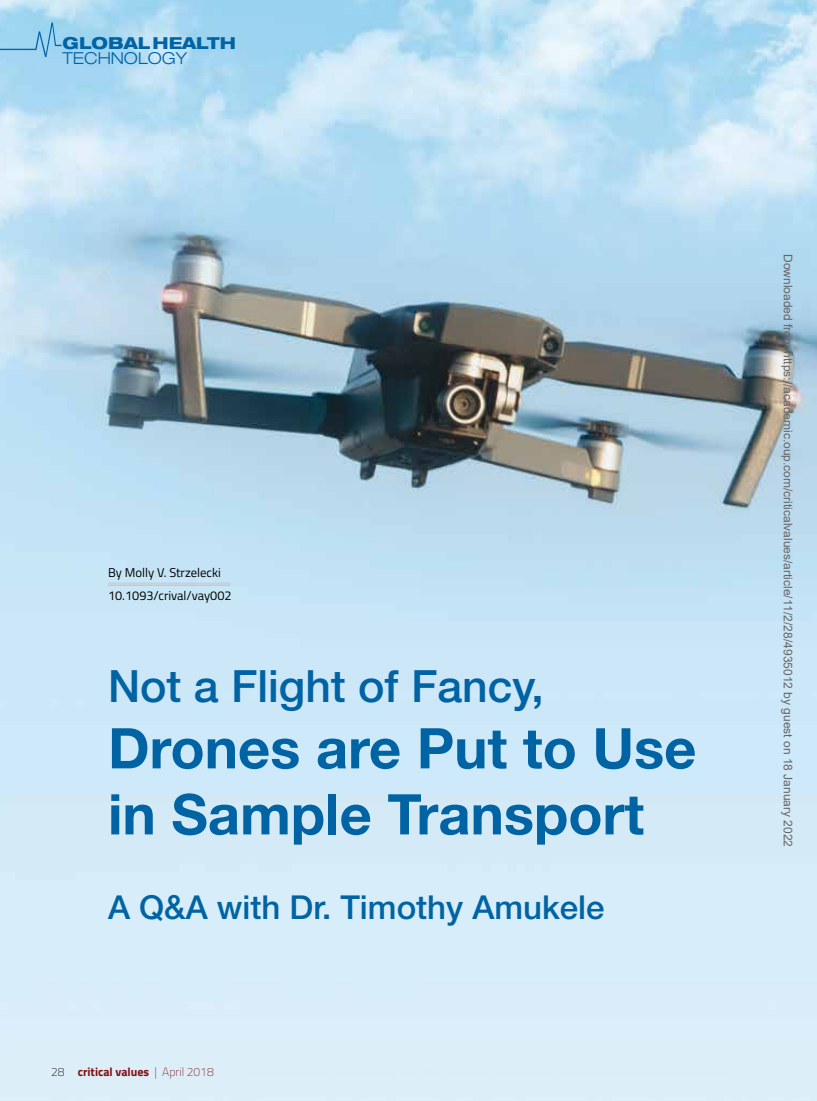
<style>
.page{position:relative;width:817px;height:1101px;background:#fff}
.page>*{position:absolute;margin:0;border:0;box-sizing:border-box;transform-origin:0 0}
.t1{font:700 56.1px/66px "Helvetica Neue LT Std";color:#0063a4}
.t2{font:500 44.55px "Helvetica Neue LT Std";color:#0063a4}
.t3{font:500 33px "Helvetica Neue LT Std";color:#0063a4}
.t4{font:26.25px "Titillium";color:#0063a4}
.t5{font:800 expanded 16.5px "Helvetica Neue LT Std";color:#0063a4}
.t6{font:300 expanded 16.5px "Helvetica Neue LT Std";color:#0063a4}
.t7{font:12.75px/23.2px "Titillium";color:#000}
.t8{font:12px "Arial";color:#666}
.t9{font:700 12px "Titillium";color:#820e12}
.s1{font-weight:100;color:#000}
.s2{font-weight:100}
</style>
<div class="page">
<img style="left:0;top:0;width:817px;height:1100px">
<hr style="left:108px;top:584px;width:122px;height:2px;background:#c6c7c8">
<hr style="left:108px;top:582px;width:122px;height:1px;background:#c6c7c8">
<svg style="left:0;top:22px;width:210px;height:49px;background:#a6d6f0"></svg>
<h3 class="t4" style="left:51px;top:26px;width:150px">Global Health</h3>
<h3 class="t5" style="left:63px;top:32px;width:175px">GLOBALHEALTH</h3>
<h3 class="t6" style="left:63px;top:48px;width:126px">TECHNOLOGY</h3>
<p class="t7" style="left:108px;top:560px;width:125px">By Molly V. Strzelecki<br>10.1093/crival/vay002</p>
<h2 class="t2" style="left:108px;top:659px;width:437px">Not a Flight of Fancy,</h2>
<h1 class="t1" style="left:108px;top:714px;width:590px">Drones are Put to Use in Sample Transport</h1>
<h3 class="t3" style="left:108px;top:887px;width:498px">A Q&amp;A with Dr. Timothy Amukele</h3>
<p class="t9" style="left:51px;top:1062px;width:164px"><span class="s1">28</span> critical values <span class="s2">| April 2018</span></p>
<p class="t8" style="left:792px;top:254px;width:594px;rotate:90deg">Downloaded from https://academic.oup.com/criticalvalues/article/11/2/28/4935012 by guest on 18 January 2022</p>
</div>
